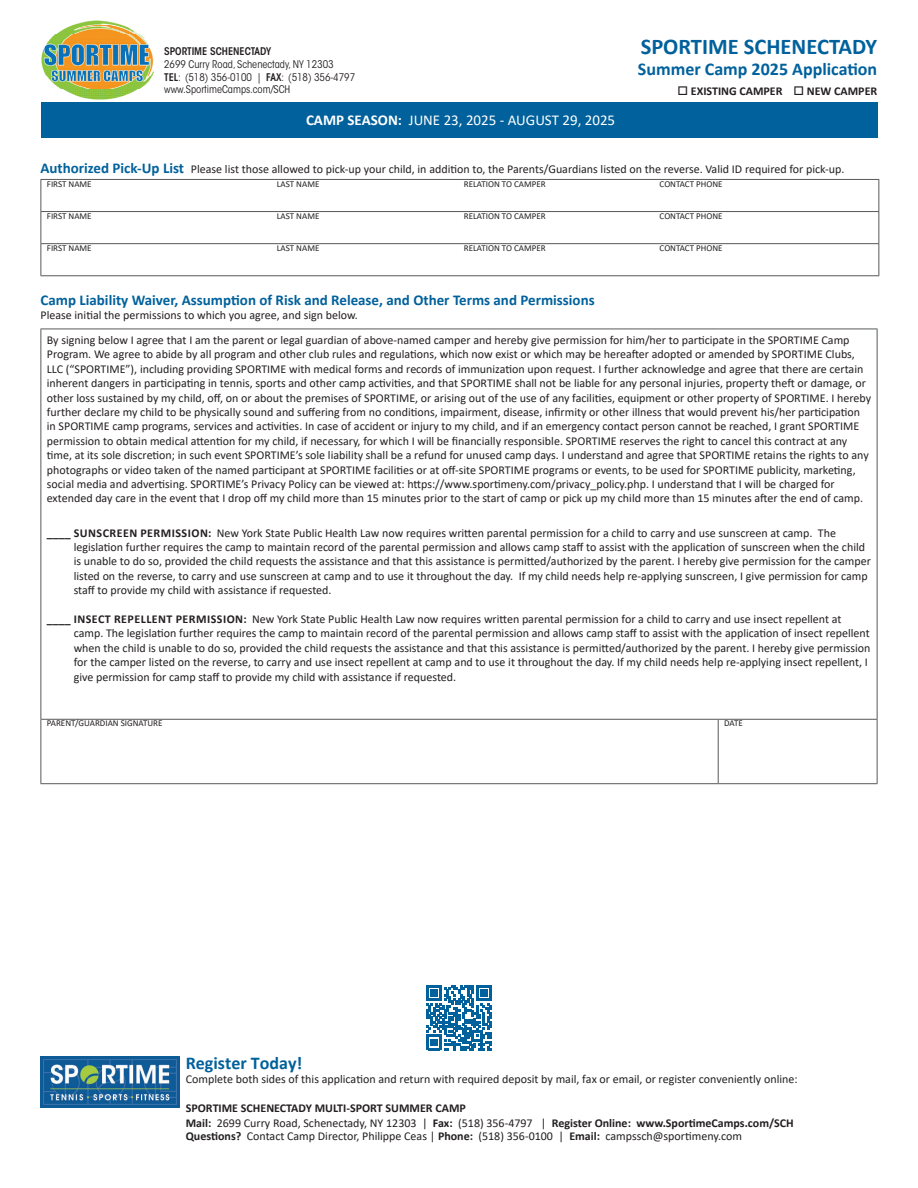
<style>
.page{position:relative;width:918px;height:1188px;background:#fff}
.page>*{position:absolute;margin:0;border:0;box-sizing:border-box;transform-origin:0 0}
.t1{font:700 22.5px "Calibri";color:#00619c}
.t2{font:700 18px "Calibri";color:#00619c}
.t3{font:700 15px "Calibri";color:#00619c}
.t4{font:15px "Calibri";color:#fff}
.t5{font:12px/14.4px "Calibri";color:#231f20}
.t6{font:700 12px "Calibri";color:#231f20}
.t7{font:condensed 10.5px "ITC Avant Garde Std";color:#231f20}
.t8{font:600 condensed 10.5px "ITC Avant Garde Std";color:#231f20}
.t9{font:9px "Calibri";color:#231f20}
.s1{font-weight:600}
.s2{font-weight:700}
.s3{font-weight:700;font-size:15px;color:#00619c}
.s4{font-weight:400}
</style>
<div class="page">
<hr style="left:41px;top:179px;width:838px;height:1px;background:#57585a">
<hr style="left:41px;top:180px;width:1px;height:31px;background:#57585a">
<hr style="left:878px;top:180px;width:1px;height:31px;background:#57585a">
<hr style="left:41px;top:211px;width:838px;height:1px;background:#57585a">
<hr style="left:41px;top:212px;width:1px;height:31px;background:#57585a">
<hr style="left:878px;top:212px;width:1px;height:31px;background:#57585a">
<hr style="left:41px;top:243px;width:838px;height:1px;background:#57585a">
<hr style="left:41px;top:244px;width:1px;height:31px;background:#57585a">
<hr style="left:878px;top:244px;width:1px;height:31px;background:#57585a">
<hr style="left:41px;top:275px;width:838px;height:1px;background:#57585a">
<div style="left:41px;top:102px;width:837px;height:35px;background:#00619c"></div>
<svg style="left:426px;top:985px;width:66px;height:65px"></svg>
<img style="left:40px;top:1057px;width:139px;height:50px">
<hr style="left:41px;top:329px;width:677px;height:1px;background:#57585a">
<hr style="left:41px;top:329px;width:1px;height:390px;background:#57585a">
<hr style="left:718px;top:329px;width:159px;height:1px;background:#57585a">
<hr style="left:877px;top:329px;width:1px;height:390px;background:#57585a">
<hr style="left:41px;top:719px;width:677px;height:1px;background:#57585a">
<hr style="left:41px;top:720px;width:1px;height:63px;background:#57585a">
<hr style="left:718px;top:719px;width:159px;height:1px;background:#57585a">
<hr style="left:718px;top:720px;width:1px;height:63px;background:#57585a">
<hr style="left:877px;top:720px;width:1px;height:63px;background:#57585a">
<hr style="left:41px;top:783px;width:677px;height:1px;background:#57585a">
<hr style="left:718px;top:783px;width:159px;height:1px;background:#57585a">
<img style="left:41px;top:20px;width:112px;height:80px">
<p class="t8" style="left:164px;top:45px;width:109px">SPORTIME SCHENECTADY</p>
<p class="t7" style="left:164px;top:58px;width:171px">2699 Curry Road, Schenectady, NY 12303</p>
<p class="t7" style="left:164px;top:70px;width:193px"><span class="s1">TEL</span>: (518) 356-0100 | <span class="s1">FAX</span>: (518) 356-4797</p>
<p class="t7" style="left:164px;top:83px;width:128px">www.SportimeCamps.com/SCH</p>
<p class="t4" style="left:306px;top:110px;width:311px"><span class="s2">CAMP SEASON:</span> JUNE 23, 2025 - AUGUST 29, 2025</p>
<p class="t1" style="left:641px;top:30px;width:238px">SPORTIME SCHENECTADY</p>
<p class="t2" style="left:638px;top:56px;width:241px">Summer Camp 2025 Application</p>
<p class="t6" style="left:677px;top:82px;width:201px">□ EXISTING CAMPER □ NEW CAMPER</p>
<p class="t5" style="left:40px;top:161px;width:805px"><span class="s3">Authorized Pick-Up List</span> Please list those allowed to pick-up your child, in addition to, the Parents/Guardians listed on the reverse. Valid ID required for pick-up.</p>
<p class="t9" style="left:47px;top:177px;width:46px">FIRST NAME</p>
<p class="t9" style="left:277px;top:177px;width:44px">LAST NAME</p>
<p class="t9" style="left:464px;top:177px;width:83px">RELATION TO CAMPER</p>
<p class="t9" style="left:660px;top:177px;width:65px">CONTACT PHONE</p>
<p class="t9" style="left:47px;top:209px;width:46px">FIRST NAME</p>
<p class="t9" style="left:277px;top:209px;width:44px">LAST NAME</p>
<p class="t9" style="left:464px;top:209px;width:83px">RELATION TO CAMPER</p>
<p class="t9" style="left:660px;top:209px;width:65px">CONTACT PHONE</p>
<p class="t9" style="left:47px;top:242px;width:46px">FIRST NAME</p>
<p class="t9" style="left:277px;top:242px;width:44px">LAST NAME</p>
<p class="t9" style="left:464px;top:242px;width:83px">RELATION TO CAMPER</p>
<p class="t9" style="left:660px;top:242px;width:65px">CONTACT PHONE</p>
<p class="t3" style="left:40px;top:289px;width:556px">Camp Liability Waiver, Assumption of Risk and Release, and Other Terms and Permissions</p>
<p class="t5" style="left:40px;top:308px;width:319px">Please initial the permissions to which you agree, and sign below.</p>
<p class="t5" style="left:47px;top:332px;width:826px">By signing below I agree that I am the parent or legal guardian of above-named camper and hereby give permission for him/her to participate in the SPORTIME Camp Program. We agree to abide by all program and other club rules and regulations, which now exist or which may be hereafter adopted or amended by SPORTIME Clubs, LLC (“SPORTIME”), including providing SPORTIME with medical forms and records of immunization upon request. I further acknowledge and agree that there are certain inherent dangers in participating in tennis, sports and other camp activities, and that SPORTIME shall not be liable for any personal injuries, property theft or damage, or other loss sustained by my child, off, on or about the premises of SPORTIME, or arising out of the use of any facilities, equipment or other property of SPORTIME. I hereby further declare my child to be physically sound and suffering from no conditions, impairment, disease, infirmity or other illness that would prevent his/her participation in SPORTIME camp programs, services and activities. In case of accident or injury to my child, and if an emergency contact person cannot be reached, I grant SPORTIME permission to obtain medical attention for my child, if necessary, for which I will be financially responsible. SPORTIME reserves the right to cancel this contract at any time, at its sole discretion; in such event SPORTIME’s sole liability shall be a refund for unused camp days. I understand and agree that SPORTIME retains the rights to any photographs or video taken of the named participant at SPORTIME facilities or at off-site SPORTIME programs or events, to be used for SPORTIME publicity, marketing, social media and advertising. SPORTIME’s Privacy Policy can be viewed at: https://www.sportimeny.com/privacy_policy.php. I understand that I will be charged for extended day care in the event that I drop off my child more than 15 minutes prior to the start of camp or pick up my child more than 15 minutes after the end of camp.</p>
<p class="t5" style="left:74px;top:525px;width:799px;text-indent:-27px"><span class="s2">____ SUNSCREEN PERMISSION:</span> New York State Public Health Law now requires written parental permission for a child to carry and use sunscreen at camp. The legislation further requires the camp to maintain record of the parental permission and allows camp staff to assist with the application of sunscreen when the child is unable to do so, provided the child requests the assistance and that this assistance is permitted/authorized by the parent. I hereby give permission for the camper listed on the reverse, to carry and use sunscreen at camp and to use it throughout the day. If my child needs help re-applying sunscreen, I give permission for camp staff to provide my child with assistance if requested.</p>
<p class="t5" style="left:74px;top:611px;width:798px;text-indent:-27px"><span class="s2">____ INSECT REPELLENT PERMISSION:</span> New York State Public Health Law now requires written parental permission for a child to carry and use insect repellent at camp. The legislation further requires the camp to maintain record of the parental permission and allows camp staff to assist with the application of insect repellent when the child is unable to do so, provided the child requests the assistance and that this assistance is permitted/authorized by the parent. I hereby give permission for the camper listed on the reverse, to carry and use insect repellent at camp and to use it throughout the day. If my child needs help re-applying insect repellent, I give permission for camp staff to provide my child with assistance if requested.</p>
<p class="t9" style="left:47px;top:717px;width:117px">PARENT/GUARDIAN SIGNATURE</p>
<p class="t9" style="left:724px;top:717px;width:20px">DATE</p>
<p class="t2" style="left:186px;top:1050px;width:118px">Register Today!</p>
<p class="t5" style="left:186px;top:1072px;width:613px">Complete both sides of this application and return with required deposit by mail, fax or email, or register conveniently online:</p>
<p class="t6" style="left:186px;top:1100px;width:282px">SPORTIME SCHENECTADY MULTI-SPORT SUMMER CAMP</p>
<p class="t6" style="left:186px;top:1114px;width:610px">Mail: <span class="s4">2699 Curry Road, Schenectady, NY 12303 |</span> Fax: <span class="s4">(518) 356-4797 |</span> Register Online: www.SportimeCamps.com/SCH</p>
<p class="t5" style="left:186px;top:1129px;width:558px"><span class="s2">Questions?</span> Contact Camp Director, Philippe Ceas | <span class="s2">Phone:</span> (518) 356-0100 | <span class="s2">Email:</span> campssch@sportimeny.com</p>
</div>
